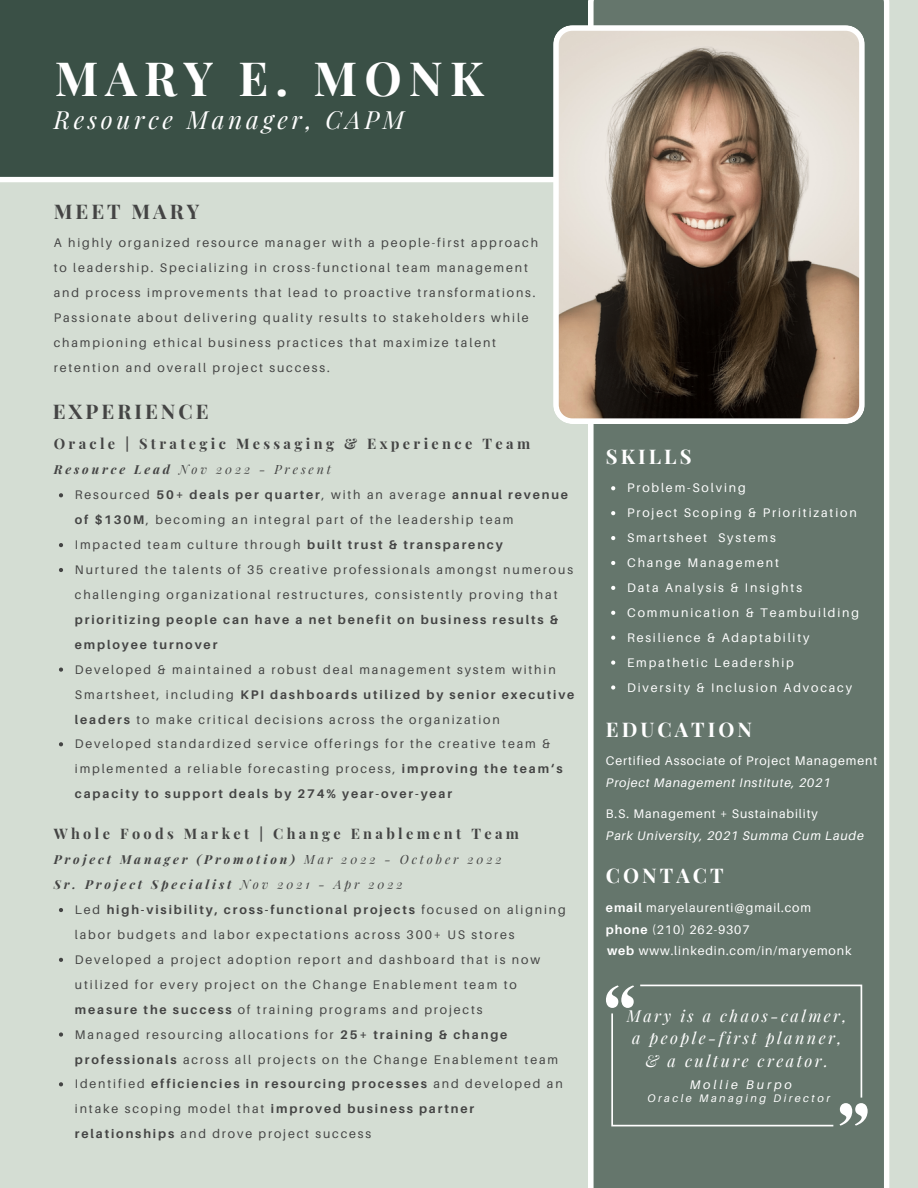
<style>
.page{position:relative;width:918px;height:1188px;background:#d4ddd3}
.page>*{position:absolute;margin:0;border:0;box-sizing:border-box;transform-origin:0 0}
.t1{font:700 47.25px "Playfair Display";letter-spacing:.15em;color:#fff}
.t2{font:italic 24.6px "Playfair Display";letter-spacing:.15em;color:#fff}
.t3{font:700 20.25px "Playfair Display";letter-spacing:.15em;color:#fff}
.t4{font:700 20.25px "Playfair Display";letter-spacing:.15em;color:#444}
.t5{font:italic 16.2px/22.5px "Playfair Display";letter-spacing:.15em;color:#fff;text-align:center}
.t6{font:700 14.55px "Playfair Display";letter-spacing:.23em;color:#444}
.t7{font:12.45px/24.9px "Aileron";letter-spacing:.15em;color:#444}
.t8{font:12.45px "Aileron";letter-spacing:.15em;color:#fff}
.t9{font:12.45px "Aileron";letter-spacing:.07em;color:#fff}
.t10{font:700 12.45px/24.9px "Aileron";letter-spacing:.15em;color:#444}
.t11{font:italic 700 12.45px "Playfair Display";letter-spacing:.23em;color:#444}
.t12{font:italic 12.45px "Aileron";letter-spacing:.07em;color:#fff}
.t13{font:italic 12.45px "Playfair Display";letter-spacing:.23em;color:#444}
.t14{font:italic 12.45px "Aileron";letter-spacing:.23em;color:#fff}
.t15{font:italic 10.95px "Aileron";letter-spacing:.23em;color:#fff}
.s1{font-weight:700}
.s2{font-weight:400}
</style>
<div class="page">
<div style="left:0;top:0;width:588px;height:183px;background:#3a5046"></div>
<div style="left:588px;top:0;width:302px;height:1188px;background:#65766c"></div>
<div style="left:606px;top:985px;width:262px;height:141px;background:#65766c"></div>
<svg style="left:553px;top:25px;width:312px;height:399px"></svg>
<svg style="left:611px;top:486px;width:4px;height:4px"></svg>
<svg style="left:611px;top:511px;width:4px;height:4px"></svg>
<svg style="left:611px;top:536px;width:4px;height:4px"></svg>
<svg style="left:611px;top:561px;width:4px;height:4px"></svg>
<svg style="left:611px;top:586px;width:4px;height:4px"></svg>
<svg style="left:611px;top:611px;width:4px;height:4px"></svg>
<svg style="left:611px;top:636px;width:4px;height:4px"></svg>
<svg style="left:611px;top:661px;width:4px;height:4px"></svg>
<svg style="left:611px;top:685px;width:4px;height:5px"></svg>
<svg style="left:59px;top:493px;width:4px;height:4px"></svg>
<svg style="left:59px;top:543px;width:4px;height:4px"></svg>
<svg style="left:59px;top:568px;width:4px;height:4px"></svg>
<svg style="left:59px;top:668px;width:4px;height:4px"></svg>
<svg style="left:59px;top:742px;width:4px;height:4px"></svg>
<svg style="left:59px;top:908px;width:4px;height:4px"></svg>
<svg style="left:59px;top:958px;width:4px;height:4px"></svg>
<svg style="left:59px;top:1032px;width:4px;height:5px"></svg>
<svg style="left:59px;top:1082px;width:4px;height:4px"></svg>
<h3 class="t1" style="left:55px;top:44px;width:431px">MARY E. MONK</h3>
<p class="t2" style="left:54px;top:102px;width:352px">Resource Manager, CAPM</p>
<h2 class="t4" style="left:54px;top:197px;width:147px">MEET MARY</h2>
<p class="t7" style="left:54px;top:230px;width:486px">A highly organized resource manager with a people-first approach to leadership. Specializing in cross-functional team management and process improvements that lead to proactive transformations.<br>Passionate about delivering quality results to stakeholders while championing ethical business practices that maximize talent retention and overall project success.</p>
<p class="t4" style="left:53px;top:397px;width:157px">EXPERIENCE</p>
<p class="t6" style="left:54px;top:433px;width:478px">Oracle | Strategic Messaging &amp; Experience Team</p>
<h4 class="t13" style="left:54px;top:461px;width:279px"><span class="s1">Resource Lead</span> Nov 2022 - Present</h4>
<h6 class="t7" style="left:75px;top:482px;width:495px">Resourced <span class="s1">50+ deals per quarter</span>, with an average <span class="s1">annual revenue of $130M</span>, becoming an integral part of the leadership team</h6>
<p class="t7" style="left:75px;top:532px;width:429px">Impacted team culture through <span class="s1">built trust &amp; transparency</span></p>
<p class="t7" style="left:75px;top:557px;width:500px">Nurtured the talents of 35 creative professionals amongst numerous challenging organizational restructures, consistently proving that <span class="s1">prioritizing people can have a net benefit on business results &amp; employee turnover</span></p>
<h3 class="t7" style="left:75px;top:657px;width:501px">Developed &amp; maintained a robust deal management system within<br>Smartsheet, including <span class="s1">KPI dashboards utilized by senior executive leaders</span> to make critical decisions across the organization</h3>
<h6 class="t7" style="left:75px;top:731px;width:489px">Developed standardized service offerings for the creative team &amp; implemented a reliable forecasting process, <span class="s1">improving the team‘s capacity to support deals by 274% year-over-year</span></h6>
<p class="t6" style="left:54px;top:823px;width:467px">Whole Foods Market | Change Enablement Team</p>
<p class="t11" style="left:54px;top:851px;width:450px">Project Manager (Promotion) <span class="s2">Mar 2022 - October 2022</span></p>
<p class="t7" style="left:75px;top:897px;width:492px">Led <span class="s1">high-visibility, cross-functional projects</span> focused on aligning labor budgets and labor expectations across 300+ US stores</p>
<h3 class="t7" style="left:75px;top:947px;width:467px">Developed a project adoption report and dashboard that is now utilized for every project on the Change Enablement team to <span class="s1">measure the success</span> of training programs and projects</h3>
<h6 class="t7" style="left:75px;top:1022px;width:485px">Managed resourcing allocations for <span class="s1">25+ training &amp; change professionals</span> across all projects on the Change Enablement team</h6>
<h6 class="t10" style="left:75px;top:1071px;width:489px"><span class="s2">Identified</span> efficiencies in resourcing processes <span class="s2">and developed an intake scoping model that</span> improved business partner relationships <span class="s2">and drove project success</span></h6>
<h6 class="t11" style="left:54px;top:876px;width:351px">Sr. Project Specialist <span class="s2">Nov 2021 - Apr 2022</span></h6>
<h6 class="t3" style="left:606px;top:442px;width:87px">SKILLS</h6>
<p class="t8" style="left:627px;top:480px;width:120px">Problem-Solving</p>
<p class="t8" style="left:627px;top:505px;width:231px">Project Scoping &amp; Prioritization</p>
<p class="t8" style="left:627px;top:530px;width:150px">Smartsheet Systems</p>
<p class="t8" style="left:627px;top:555px;width:153px">Change Management</p>
<p class="t8" style="left:627px;top:580px;width:176px">Data Analysis &amp; Insights</p>
<p class="t8" style="left:627px;top:605px;width:234px">Communication &amp; Teambuilding</p>
<h3 class="t8" style="left:627px;top:630px;width:184px">Resilience &amp; Adaptability</h3>
<h6 class="t8" style="left:627px;top:655px;width:168px">Empathetic Leadership</h6>
<h6 class="t8" style="left:627px;top:680px;width:227px">Diversity &amp; Inclusion Advocacy</h6>
<h3 class="t3" style="left:606px;top:715px;width:148px">EDUCATION</h3>
<p class="t9" style="left:606px;top:753px;width:273px">Certified Associate of Project Management</p>
<p class="t12" style="left:606px;top:775px;width:226px">Project Management Institute, 2021</p>
<h5 class="t9" style="left:606px;top:806px;width:213px">B.S. Management + Sustainability</h5>
<h6 class="t12" style="left:606px;top:828px;width:259px">Park University, 2021 Summa Cum Laude</h6>
<h6 class="t3" style="left:606px;top:861px;width:119px">CONTACT</h6>
<h5 class="t9" style="left:606px;top:900px;width:207px"><span class="s1">email</span> maryelaurenti@gmail.com</h5>
<h6 class="t9" style="left:606px;top:922px;width:145px"><span class="s1">phone</span> (210) 262-9307</h6>
<h6 class="t9" style="left:607px;top:943px;width:246px"><span class="s1">web</span> www.linkedin.com/in/maryemonk</h6>
<p class="t5" style="left:627px;top:1004px;width:221px">Mary is a chaos-calmer, a people-first planner, &amp; a culture creator.</p>
<p class="t14" style="left:690px;top:1076px;width:104px">Mollie Burpo</p>
<p class="t15" style="left:648px;top:1091px;width:184px">Oracle Managing Director</p>
</div>
